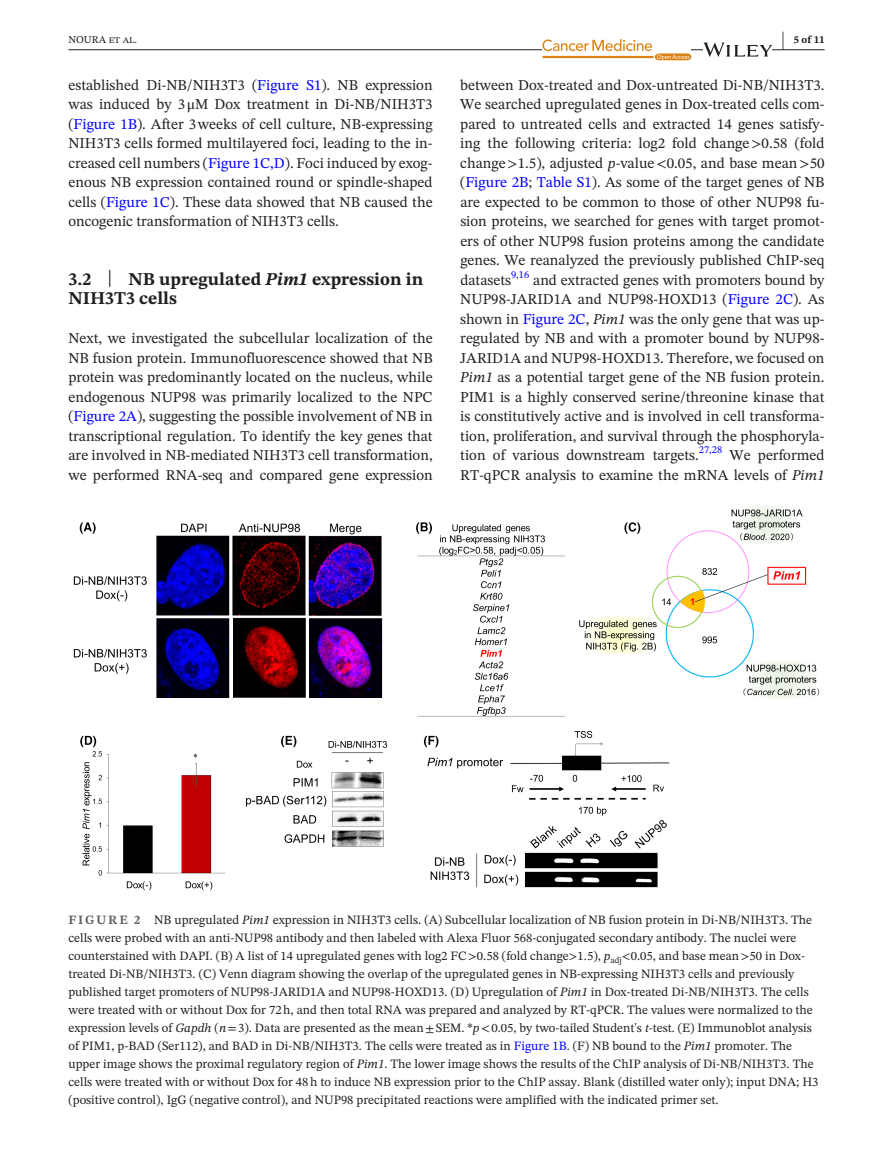
<style>
.page{position:relative;width:893px;height:1174px;background:#fff}
.page>*{position:absolute;margin:0;border:0;box-sizing:border-box;transform-origin:0 0}
.t1{font:700 21px "STIX Two Text";color:#231f20;scale:.42 1}
.t2{font:700 18px/19.5px "STIX Two Text";color:#231f20}
.t3{font:15px/19.5px "STIX Two Text";color:#231f20;text-align:justify}
.t4{font:12.75px/18px "STIX Two Text";color:#231f20}
.t5{font:10.5px "STIX Two Text";color:#231f20}
.t6{font:10.5px "STIX Two Text";color:#00f}
.t7{font:700 10.5px "STIX Two Text";color:#231f20}
.s1{color:#00f}
.s2{font-family:"STIX"}
.s3{font-style:italic}
.s4{font-weight:400;font-size:23.7px}
.s5{font-weight:700;color:#636366}
</style>
<div class="page">
<hr style="left:68px;top:49px;width:756px;height:1px;background:#231f20">
<svg style="left:542px;top:39px;width:149px;height:21px"></svg>
<svg style="left:703px;top:43px;width:69px;height:14px"></svg>
<img style="left:73px;top:506px;width:747px;height:385px">
<h1 class="t1" style="left:782px;top:24px;width:8px">|</h1>
<p class="t5" style="left:68px;top:32px;width:70px">NOURA et al.</p>
<p class="t7" style="left:794px;top:32px;width:32px">5 of 11</p>
<p class="t3" style="left:68px;top:75px;width:366px">established Di-NB/NIH3T3 (<span class="s1">Figure S1</span>). NB expression was induced by 3<span class="s2">μ</span>M Dox treatment in Di-NB/NIH3T3 (<span class="s1">Figure 1B</span>). After 3weeks of cell culture, NB-expressing NIH3T3 cells formed multilayered foci, leading to the in&shy;creased cell numbers (<span class="s1">Figure 1C,D</span>). Foci induced by exog&shy;enous NB expression contained round or spindle-shaped cells (<span class="s1">Figure 1C</span>). These data showed that NB caused the oncogenic transformation of NIH3T3 cells.</p>
<p class="t3" style="left:460px;top:75px;width:366px">between Dox-treated and Dox-untreated Di-NB/NIH3T3.<br>We searched upregulated genes in Dox-treated cells com&shy;pared to untreated cells and extracted 14 genes satisfy&shy;ing the following criteria: log2 fold change<span class="s2">&gt;</span>0.58 (fold change<span class="s2">&gt;</span>1.5), adjusted <span class="s3">p</span>-value<span class="s2">&lt;</span>0.05, and base mean<span class="s2">&gt;</span>50 (<span class="s1">Figure 2B</span>; <span class="s1">Table S1</span>). As some of the target genes of NB are expected to be common to those of other NUP98 fu&shy;sion proteins, we searched for genes with target promot&shy;ers of other NUP98 fusion proteins among the candidate genes. We reanalyzed the previously published ChIP-seq datasets</p>
<p class="t2" style="left:68px;top:269px;width:356px">3.2 <span class="s4">|</span> NB upregulated <span class="s3">Pim1</span> expression in<br>NIH3T3 cells</p>
<p class="t3" style="left:68px;top:328px;width:366px">Next, we investigated the subcellular localization of the NB fusion protein. Immunofluorescence showed that NB protein was predominantly located on the nucleus, while endogenous NUP98 was primarily localized to the NPC (<span class="s1">Figure 2A</span>), suggesting the possible involvement of NB in transcriptional regulation. To identify the key genes that are involved in NB-mediated NIH3T3 cell transformation, we performed RNA-seq and compared gene expression</p>
<p class="t6" style="left:511px;top:267px;width:20px">9,16</p>
<p class="t3" style="left:460px;top:270px;width:366px;text-indent:73px">and extracted genes with promoters bound by NUP98-JARID1A and NUP98-HOXD13 (<span class="s1">Figure 2C</span>). As shown in <span class="s1">Figure 2C</span>, <span class="s3">Pim1</span> was the only gene that was up&shy;regulated by NB and with a promoter bound by NUP98- JARID1A and NUP98-HOXD13. Therefore, we focused on <span class="s3">Pim1</span> as a potential target gene of the NB fusion protein.<br>PIM1 is a highly conserved serine/threonine kinase that is constitutively active and is involved in cell transforma&shy;tion, proliferation, and survival through the phosphoryla&shy;tion of various downstream targets.</p>
<p class="t6" style="left:699px;top:442px;width:25px">27,28</p>
<p class="t3" style="left:460px;top:445px;width:366px;text-align:right">We performed<br>RT-qPCR analysis to examine the mRNA levels of <span class="s3">Pim1</span></p>
<p class="t4" style="left:68px;top:910px;width:752px"><span class="s5">FIGURE 2</span> NB upregulated <span class="s3">Pim1</span> expression in NIH3T3 cells. (A) Subcellular localization of NB fusion protein in Di-NB/NIH3T3. The cells were probed with an anti-NUP98 antibody and then labeled with Alexa Fluor 568-conjugated secondary antibody. The nuclei were counterstained with DAPI. (B) A list of 14 upregulated genes with log2 FC<span class="s2">&gt;</span>0.58 (fold change<span class="s2">&gt;</span>1.5), <span class="s3">p</span><sub>adj</sub><span class="s2">&lt;</span>0.05, and base mean<span class="s2">&gt;</span>50 in Dox&shy;treated Di-NB/NIH3T3. (C) Venn diagram showing the overlap of the upregulated genes in NB-expressing NIH3T3 cells and previously published target promoters of NUP98-JARID1A and NUP98-HOXD13. (D) Upregulation of <span class="s3">Pim1</span> in Dox-treated Di-NB/NIH3T3. The cells were treated with or without Dox for 72h, and then total RNA was prepared and analyzed by RT-qPCR. The values were normalized to the expression levels of <span class="s3">Gapdh</span> (<span class="s3">n</span><span class="s2">=</span>3). Data are presented as the mean<span class="s2">±</span>SEM. *<span class="s3">p</span><span class="s2">&lt;</span>0.05, by two-tailed Student's <span class="s3">t-</span>test. (E) Immunoblot analysis of PIM1, p-BAD (Ser112), and BAD in Di-NB/NIH3T3. The cells were treated as in <span class="s1">Figure 1B</span>. (F) NB bound to the <span class="s3">Pim1</span> promoter. The upper image shows the proximal regulatory region of <span class="s3">Pim1</span>. The lower image shows the results of the ChIP analysis of Di-NB/NIH3T3. The cells were treated with or without Dox for 48h to induce NB expression prior to the ChIP assay. Blank (distilled water only); input DNA; H3 (positive control), IgG (negative control), and NUP98 precipitated reactions were amplified with the indicated primer set.</p>
</div>
